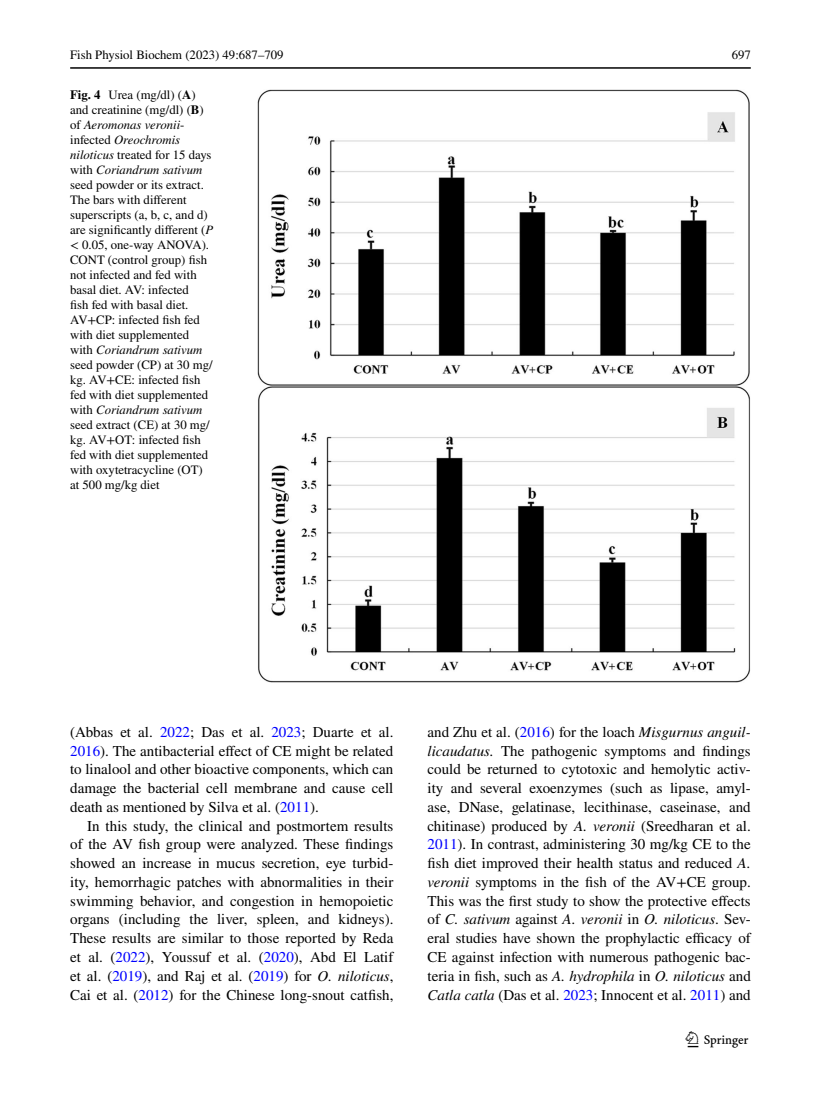
<style>
.page{position:relative;width:821px;height:1106px;background:#fff}
.page>*{position:absolute;margin:0;border:0;box-sizing:border-box;transform-origin:0 0}
.t1{font:22.5px "Springnew Regular 3";color:#000}
.t2{font:15px/18.8px "STIX";color:#000;text-align:justify}
.t3{font:12.75px/15px "STIX";color:#000}
.s1{font-weight:700}
.s2{font-style:italic}
.s3{color:#00f}
</style>
<div class="page">
<hr style="left:70px;top:67px;width:680px;height:2px;background:#000">
<img style="left:257px;top:89px;width:493px;height:593px">
<p class="t3" style="left:70px;top:48px;width:215px">Fish Physiol Biochem (2023) 49:687–709</p>
<p class="t3" style="left:731px;top:49px;width:21px">697</p>
<p class="t3" style="left:70px;top:88px;width:145px"><span class="s1">Fig. 4</span> Urea (mg/dl) (<span class="s1">A</span>) and creatinine (mg/dl) (<span class="s1">B</span>) of <span class="s2">Aeromonas veronii&shy;</span>infected <span class="s2">Oreochromis niloticus</span> treated for 15 days with <span class="s2">Coriandrum sativum </span>seed powder or its extract.<br>The bars with different superscripts (a, b, c, and d) are significantly different (<span class="s2">P </span>&lt; 0.05, one-way ANOVA).<br>CONT (control group) fish not infected and fed with basal diet. AV: infected<br>fish fed with basal diet.<br>AV+CP: infected fish fed with diet supplemented with <span class="s2">Coriandrum sativum </span>seed powder (CP) at 30 mg/ kg. AV+CE: infected fish fed with diet supplemented with <span class="s2">Coriandrum sativum </span>seed extract (CE) at 30 mg/ kg. AV+OT: infected fish fed with diet supplemented with oxytetracycline (OT) at 500 mg/kg diet</p>
<p class="t2" style="left:70px;top:723px;width:325px">(Abbas et al. <span class="s3">2022</span>; Das et al. <span class="s3">2023</span>; Duarte et al.<br><span class="s3">2016</span>). The antibacterial effect of CE might be related to linalool and other bioactive components, which can damage the bacterial cell membrane and cause cell death as mentioned by Silva et al. (<span class="s3">2011</span>).</p>
<p class="t2" style="left:70px;top:817px;width:325px;text-indent:17px">In this study, the clinical and postmortem results of the AV fish group were analyzed. These findings showed an increase in mucus secretion, eye turbid&shy;ity, hemorrhagic patches with abnormalities in their swimming behavior, and congestion in hemopoietic organs (including the liver, spleen, and kidneys).<br>These results are similar to those reported by Reda et al. (<span class="s3">2022</span>), Youssuf et al. (<span class="s3">2020</span>), Abd El Latif et al. (<span class="s3">2019</span>), and Raj et al. (<span class="s3">2019</span>) for <span class="s2">O. niloticus</span>, Cai et al. (<span class="s3">2012</span>) for the Chinese long-snout catfish,</p>
<p class="t2" style="left:427px;top:723px;width:325px">and Zhu et al. (<span class="s3">2016</span>) for the loach <span class="s2">Misgurnus anguil&shy;licaudatus.</span> The pathogenic symptoms and findings could be returned to cytotoxic and hemolytic activ&shy;ity and several exoenzymes (such as lipase, amyl&shy;ase, DNase, gelatinase, lecithinase, caseinase, and chitinase) produced by <span class="s2">A. veronii</span> (Sreedharan et al.<br><span class="s3">2011</span>). In contrast, administering 30 mg/kg CE to the fish diet improved their health status and reduced <span class="s2">A. veronii</span> symptoms in the fish of the AV+CE group.<br>This was the first study to show the protective effects of <span class="s2">C. sativum</span> against <span class="s2">A. veronii</span> in <span class="s2">O. niloticus</span>. Sev&shy;eral studies have shown the prophylactic efficacy of CE against infection with numerous pathogenic bac&shy;teria in fish, such as <span class="s2">A. hydrophila</span> in <span class="s2">O. niloticus</span> and <span class="s2">Catla catla</span> (Das et al. <span class="s3">2023</span>; Innocent et al. <span class="s3">2011</span>) and</p>
<h1 class="t1" style="left:687px;top:1031px;width:62px">1 3</h1>
</div>
